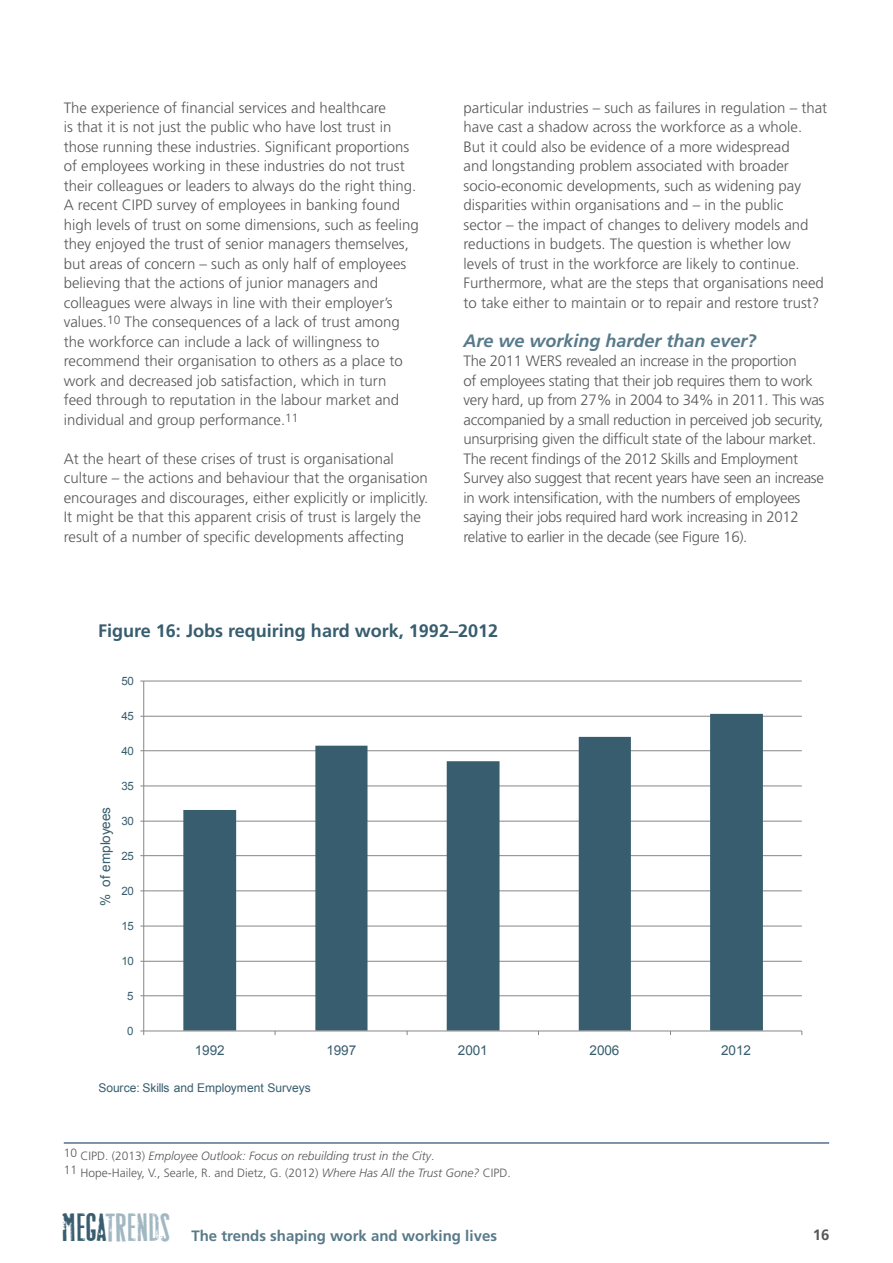
<style>
.page{position:relative;width:893px;height:1263px;background:#fff}
.page>*{position:absolute;margin:0;border:0;box-sizing:border-box;transform-origin:0 0}
.t1{font:43.05px "Roadkill";color:#a1b7c2}
.t2{font:700 18px "Frutiger";color:#375d6e}
.subhead_small{font:italic 700 18px "Frutiger";color:#587a89}
.body_copy{font:300 15px/19.5px "Frutiger";color:#57585a}
.subhead_small-2{font:300 15px/19.5px "Frutiger";letter-spacing:-.02em;color:#57585a}
.t3{font:700 15px "Frutiger";color:#587a89}
.t4{font:700 15px "Frutiger";color:#57585a}
.t5{font:13.5px "Arial";letter-spacing:-.005em;color:#375d6e}
.body_copy-2{font:300 12px "Frutiger";color:#57585a}
.body_copy-3{font:italic 300 12px "Frutiger";color:#57585a}
.t6{font:12px "Arial";letter-spacing:-.005em;color:#375d6e}
.t7{font:11.55px "Arial";letter-spacing:-.025em;color:#375d6e}
.s1{font-style:normal}
.s2{font-style:italic}
.s3{color:#375d6e}
</style>
<div class="page">
<hr style="left:144px;top:681px;width:658px;height:1px;background:#878686">
<hr style="left:144px;top:716px;width:658px;height:1px;background:#878686">
<hr style="left:144px;top:750px;width:658px;height:1px;background:#878686">
<hr style="left:144px;top:786px;width:658px;height:1px;background:#878686">
<hr style="left:144px;top:821px;width:658px;height:1px;background:#878686">
<hr style="left:144px;top:855px;width:658px;height:1px;background:#878686">
<hr style="left:144px;top:890px;width:658px;height:1px;background:#878686">
<hr style="left:144px;top:926px;width:658px;height:1px;background:#878686">
<hr style="left:144px;top:961px;width:658px;height:1px;background:#878686">
<hr style="left:144px;top:995px;width:658px;height:1px;background:#878686">
<svg style="left:183px;top:714px;width:580px;height:317px"></svg>
<hr style="left:143px;top:681px;width:1px;height:350px;background:#878686">
<hr style="left:144px;top:1031px;width:658px;height:1px;background:#878686">
<hr style="left:64px;top:1142px;width:765px;height:1px;background:#002853">
<p class="body_copy" style="left:64px;top:98px;width:357px">The experience of financial services and healthcare<br>is that it is not just the public who have lost trust in those running these industries. Significant proportions of employees working in these industries do not trust their colleagues or leaders to always do the right thing.<br>A recent CIPD survey of employees in banking found high levels of trust on some dimensions, such as feeling they enjoyed the trust of senior managers themselves, but areas of concern – such as only half of employees believing that the actions of junior managers and colleagues were always in line with their employer’s values.<sup>10</sup> The consequences of a lack of trust among the workforce can include a lack of willingness to recommend their organisation to others as a place to work and decreased job satisfaction, which in turn<br>feed through to reputation in the labour market and individual and group performance.<sup>11</sup></p>
<p class="body_copy" style="left:64px;top:449px;width:366px">At the heart of these crises of trust is organisational culture – the actions and behaviour that the organisation encourages and discourages, either explicitly or implicitly.</p>
<p class="body_copy" style="left:64px;top:507px;width:359px">It might be that this apparent crisis of trust is largely the result of a number of specific developments affecting</p>
<p class="body_copy" style="left:463px;top:98px;width:365px">particular industries – such as failures in regulation – that have cast a shadow across the workforce as a whole.<br>But it could also be evidence of a more widespread<br>and longstanding problem associated with broader socio-economic developments, such as widening pay disparities within organisations and – in the public<br>sector – the impact of changes to delivery models and reductions in budgets. The question is whether low levels of trust in the workforce are likely to continue.<br>Furthermore, what are the steps that organisations need to take either to maintain or to repair and restore trust?</p>
<p class="subhead_small" style="left:463px;top:330px;width:295px">Are we working harder than ever?</p>
<p class="subhead_small-2" style="left:463px;top:351px;width:362px">The 2011 WERS revealed an increase in the proportion<br>of employees stating that their job requires them to work very hard, up from 27% in 2004 to 34% in 2011. This was accompanied by a small reduction in perceived job security, unsurprising given the difficult state of the labour market.<br>The recent findings of the 2012 Skills and Employment Survey also suggest that recent years have seen an increase in work intensification, with the numbers of employees saying their jobs required hard work increasing in 2012 relative to earlier in the decade (see Figure 16).</p>
<p class="t2" style="left:98px;top:620px;width:402px">Figure 16: Jobs requiring hard work, 1992–2012</p>
<p class="t7" style="left:121px;top:673px;width:14px">50</p>
<p class="t7" style="left:121px;top:708px;width:14px">45</p>
<p class="t7" style="left:121px;top:743px;width:14px">40</p>
<p class="t5" style="left:97px;top:906px;width:100px;rotate:-90deg">% of employees</p>
<p class="t7" style="left:121px;top:778px;width:14px">35</p>
<p class="t7" style="left:121px;top:813px;width:14px">30</p>
<p class="t7" style="left:121px;top:848px;width:14px">25</p>
<p class="t7" style="left:121px;top:883px;width:14px">20</p>
<p class="t7" style="left:121px;top:918px;width:14px">15</p>
<p class="t7" style="left:121px;top:953px;width:14px">10</p>
<p class="t7" style="left:127px;top:988px;width:8px">5</p>
<p class="t7" style="left:127px;top:1023px;width:8px">0</p>
<p class="t5" style="left:195px;top:1042px;width:31px">1992</p>
<p class="t5" style="left:326px;top:1042px;width:31px">1997</p>
<p class="t5" style="left:458px;top:1042px;width:31px">2001</p>
<p class="t5" style="left:590px;top:1042px;width:31px">2006</p>
<p class="t5" style="left:721px;top:1042px;width:31px">2012</p>
<p class="t6" style="left:99px;top:1080px;width:214px">Source: Skills and Employment Surveys</p>
<p class="body_copy-3" style="left:64px;top:1149px;width:372px"><sup>10</sup> <span class="s1">CIPD. (2013)</span> Employee Outlook: Focus on rebuilding trust in the City<span class="s1">.</span></p>
<p class="body_copy-2" style="left:64px;top:1166px;width:449px">11 Hope-Hailey, V., Searle, R. and Dietz, G. (2012) <span class="s2">Where Has All the Trust Gone?</span> CIPD.</p>
<h1 class="t1" style="left:62px;top:1203px;width:110px"><span class="s3">MEGA</span>TRENDS</h1>
<p class="t3" style="left:191px;top:1226px;width:307px">The trends shaping work and working lives</p>
<p class="t4" style="left:813px;top:1226px;width:18px">16</p>
</div>
